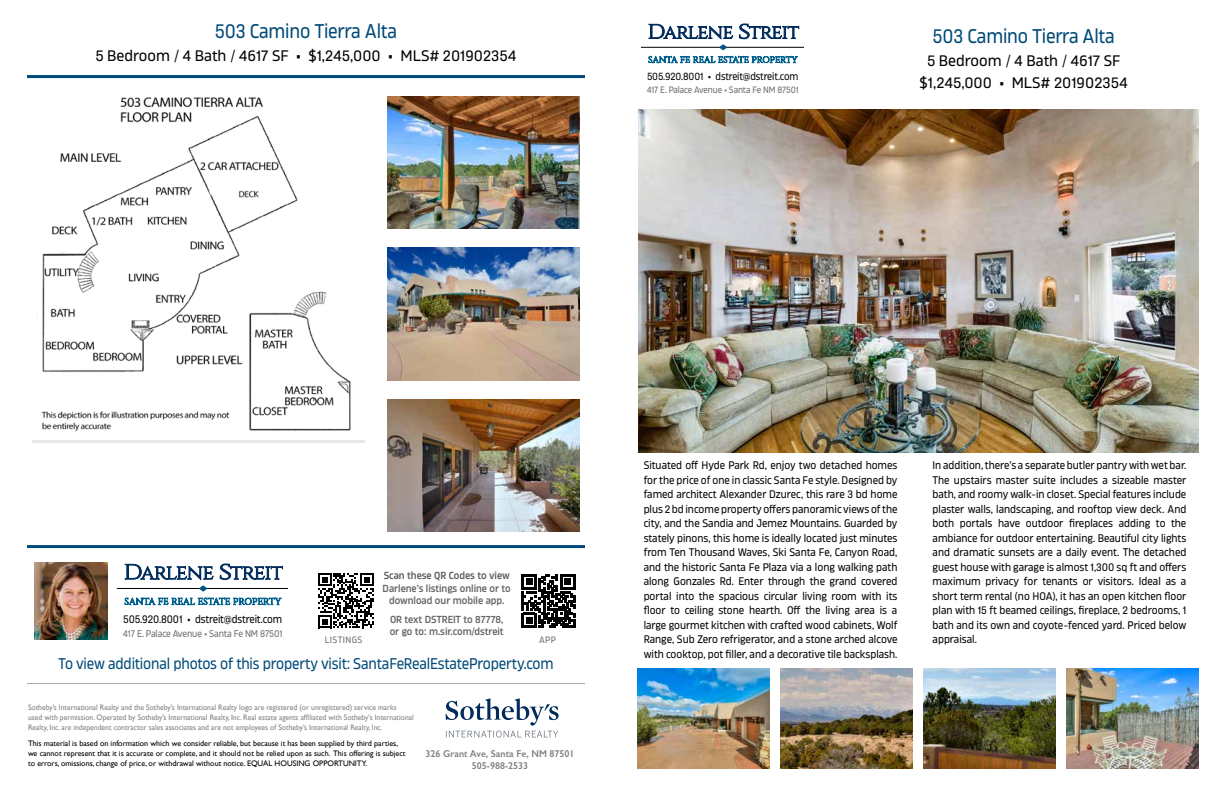
<style>
.page{position:relative;width:1224px;height:792px;background:#fff}
.page>*{position:absolute;margin:0;border:0;box-sizing:border-box;transform-origin:0 0}
.t1{font:19.9px "Karibu";letter-spacing:-.01em;color:#004a78;scale:.93 1}
.t2{font:15.5px "Karibu";letter-spacing:-.01em;color:#004a78;scale:.93 1}
.t3{font:15.2px/22.8px "Karibu";color:#000;text-align:center}
.t4{font:11px/14.5px "Karibu";letter-spacing:-.01em;color:#000;text-align:justify;scale:.95 1}
.t5{font:11px "Karibu";letter-spacing:-.01em;color:#000;scale:.93 1}
.t6{font:10.5px "Karibu";letter-spacing:-.015em;color:#000;scale:.93 1}
.t7{font:600 10.2px/12.5px "Karibu";color:#636466;text-align:center;scale:.95 1}
.t8{font:600 10.2px "Karibu";color:#58595b;scale:.95 1}
.t9{font:600 10px/12px "Gill Sans";color:#808285;text-align:center;scale:.95 1}
.t10{font:9.7px "Karibu";letter-spacing:-.01em;color:#6d6e71;scale:.93 1}
.t11{font:9.2px "Karibu";letter-spacing:-.01em;color:#6d6e71;scale:.93 1}
.t12{font:9.2px "Karibu";letter-spacing:.04em;color:#6d6e71;scale:.95 1}
.t13{font:9.2px "Karibu";letter-spacing:-.01em;color:#6d6e71;scale:.95 1}
.t14{font:8px/10px "Gill Sans";color:#808285;scale:.95 1}
.t15{font:8px/10px "Gill Sans";color:#000}
</style>
<div class="page">
<svg style="left:220px;top:564px;width:63px;height:16px"></svg>
<hr style="left:117px;top:588px;width:171px;height:1px;background:#000">
<svg style="left:125px;top:564px;width:88px;height:28px"></svg>
<svg style="left:125px;top:598px;width:156px;height:7px"></svg>
<img style="left:34px;top:563px;width:74px;height:77px">
<hr style="left:27px;top:75px;width:558px;height:3px;background:#004a78">
<svg style="left:446px;top:698px;width:113px;height:40px"></svg>
<hr style="left:27px;top:545px;width:558px;height:3px;background:#004a78">
<hr style="left:27px;top:683px;width:558px;height:1px;background:#a7a9ac">
<img style="left:37px;top:97px;width:314px;height:335px">
<svg style="left:318px;top:573px;width:56px;height:55px"></svg>
<svg style="left:522px;top:574px;width:53px;height:54px"></svg>
<img style="left:638px;top:110px;width:561px;height:342px">
<img style="left:637px;top:668px;width:133px;height:100px">
<img style="left:780px;top:668px;width:133px;height:100px">
<img style="left:923px;top:668px;width:133px;height:100px">
<img style="left:1066px;top:668px;width:133px;height:100px">
<svg style="left:739px;top:24px;width:60px;height:15px"></svg>
<hr style="left:641px;top:47px;width:163px;height:1px;background:#000">
<svg style="left:649px;top:24px;width:84px;height:26px"></svg>
<svg style="left:649px;top:56px;width:149px;height:7px"></svg>
<img style="left:387px;top:96px;width:192px;height:133px">
<img style="left:387px;top:248px;width:192px;height:133px">
<img style="left:387px;top:399px;width:192px;height:133px">
<h1 class="t1" style="left:215px;top:18px;width:198px">503 Camino Tierra Alta</h1>
<h3 class="t3" style="left:95px;top:43px;width:423px">5 Bedroom / 4 Bath / 4617 SF • $1,245,000 • MLS# 201902354</h3>
<p class="t6" style="left:647px;top:70px;width:164px">505.920.8001 • dstreit@dstreit.com</p>
<p class="t11" style="left:647px;top:84px;width:165px">417 E. Palace Avenue • Santa Fe NM 87501</p>
<h1 class="t1" style="left:933px;top:23px;width:198px">503 Camino Tierra Alta</h1>
<h3 class="t3" style="left:920px;top:48px;width:210px">5 Bedroom / 4 Bath / 4617 SF $1,245,000 • MLS# 201902354</h3>
<p class="t5" style="left:123px;top:612px;width:172px">505.920.8001 • dstreit@dstreit.com</p>
<p class="t10" style="left:123px;top:627px;width:173px">417 E. Palace Avenue • Santa Fe NM 87501</p>
<p class="t8" style="left:384px;top:569px;width:134px">Scan these QR Codes to view</p>
<p class="t7" style="left:383px;top:582px;width:136px">Darlene’s listings online or to download our mobile app.</p>
<p class="t7" style="left:390px;top:613px;width:122px;text-align:left">OR text DSTREIT to 87778, or go to: m.sir.com/dstreit</p>
<p class="t12" style="left:325px;top:634px;width:41px">LISTINGS</p>
<p class="t13" style="left:539px;top:634px;width:19px">APP</p>
<h2 class="t2" style="left:58px;top:653px;width:534px">To view additional photos of this property visit: SantaFeRealEstateProperty.com</h2>
<p class="t14" style="left:28px;top:702px;width:408px">Sotheby’s International Realty and the Sotheby’s International Realty logo are registered (or unregistered) service marks<br>used with permission. Operated by Sotheby’s International Realty, Inc. Real estate agents affiliated with Sotheby’s International<br>Realty, Inc. are independent contractor sales associates and are not employees of Sotheby’s International Realty, Inc.</p>
<p class="t15" style="left:28px;top:738px;width:379px">This material is based on information which we consider reliable, but because it has been supplied by third parties, we cannot represent that it is accurate or complete, and it should not be relied upon as such. This offering is subject to errors, omissions, change of price, or withdrawal without notice. EQUAL HOUSING OPPORTUNITY.</p>
<p class="t9" style="left:426px;top:747px;width:158px">326 Grant Ave, Santa Fe, NM 87501<br>505-988-2533</p>
<p class="t4" style="left:644px;top:458px;width:269px">Situated off Hyde Park Rd, enjoy two detached homes for the price of one in classic Santa Fe style. Designed by famed architect Alexander Dzurec, this rare 3 bd home plus 2 bd income property offers panoramic views of the city, and the Sandia and Jemez Mountains. Guarded by stately pinons, this home is ideally located just minutes from Ten Thousand Waves, Ski Santa Fe, Canyon Road, and the historic Santa Fe Plaza via a long walking path along Gonzales Rd. Enter through the grand covered portal into the spacious circular living room with its floor to ceiling stone hearth. Off the living area is a large gourmet kitchen with crafted wood cabinets, Wolf Range, Sub Zero refrigerator, and a stone arched alcove with cooktop, pot filler, and a decorative tile backsplash.</p>
<p class="t4" style="left:933px;top:458px;width:269px">In addition, there’s a separate butler pantry with wet bar.<br>The upstairs master suite includes a sizeable master bath, and roomy walk-in closet. Special features include plaster walls, landscaping, and rooftop view deck. And both portals have outdoor fireplaces adding to the ambiance for outdoor entertaining. Beautiful city lights and dramatic sunsets are a daily event. The detached guest house with garage is almost 1,300 sq ft and offers maximum privacy for tenants or visitors. Ideal as a short term rental (no HOA), it has an open kitchen floor plan with 15 ft beamed ceilings, fireplace, 2 bedrooms, 1 bath and its own and coyote-fenced yard. Priced below appraisal.</p>
</div>
